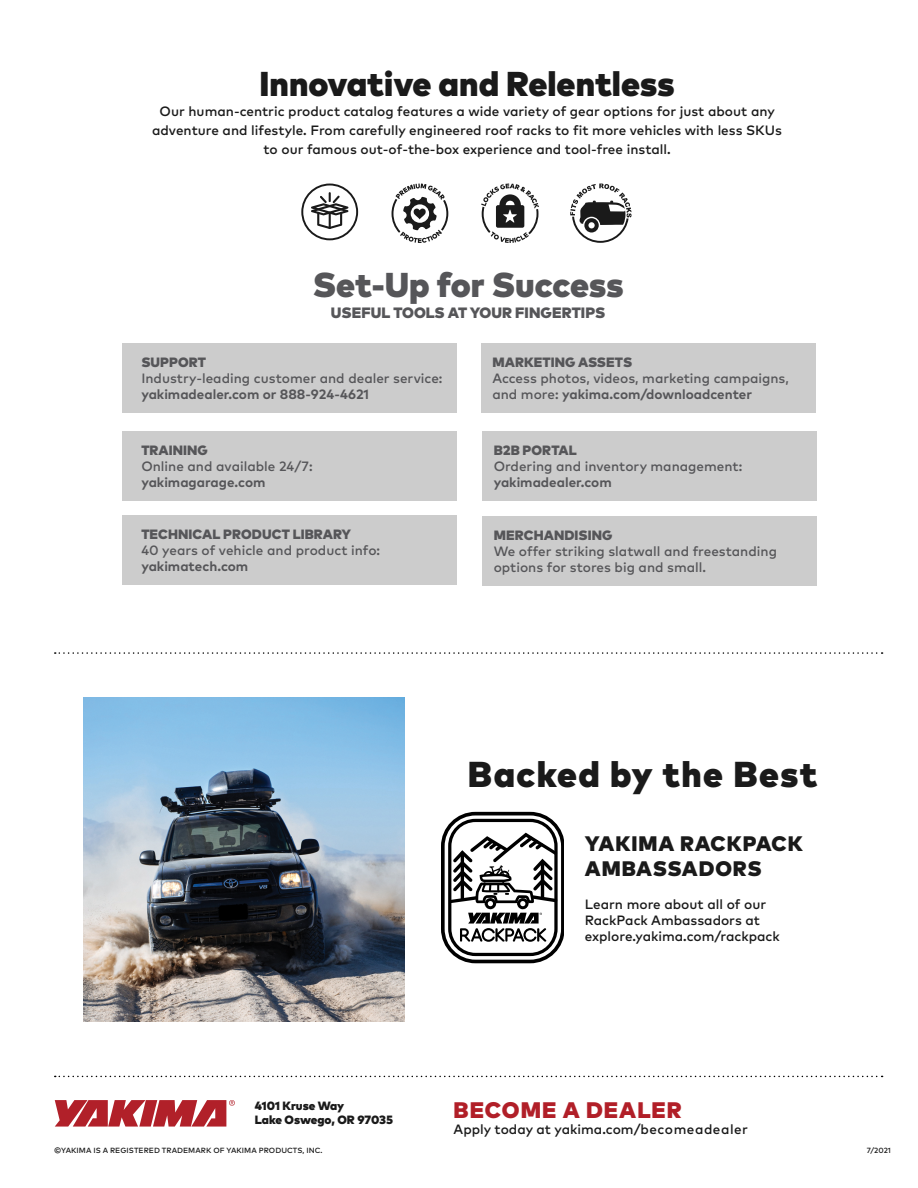
<style>
.page{position:relative;width:918px;height:1188px;background:#fff}
.page>*{position:absolute;margin:0;border:0;box-sizing:border-box;transform-origin:0 0}
.t1{font:900 36px "Mark OT";letter-spacing:.04em;color:#1a1a1a}
.t2{font:900 34.5px "Mark OT";color:#1a1a1a}
.t3{font:900 34.5px "Mark OT";letter-spacing:-.005em;color:#565659}
.t4{font:900 22.5px "Mark OT";letter-spacing:.045em;color:#b11f28}
.t5{font:900 21px/25.2px "Mark OT";letter-spacing:.045em;color:#1a1a1a}
.t6{font:900 15px "Mark OT";letter-spacing:.005em;color:#565659}
.t7{font:500 13.5px/19.2px "Mark OT";color:#1a1a1a;text-align:center}
.t8{font:500 13.5px/16.2px "Mark OT";color:#565659}
.t9{font:700 13.5px "Mark OT";color:#565659}
.t10{font:900 13.5px "Mark OT";letter-spacing:.005em;color:#565659}
.t11{font:900 12px/14.4px "Mark OT";color:#1a1a1a}
.t12{font:500 7.5px "Mark OT";letter-spacing:.005em;color:#1a1a1a}
.s1{font-weight:700}
</style>
<div class="page">
<svg style="left:55px;top:1100px;width:180px;height:27px"></svg>
<svg style="left:55px;top:1076px;width:828px;height:1px"></svg>
<svg style="left:55px;top:652px;width:828px;height:2px"></svg>
<svg style="left:301px;top:184px;width:57px;height:56px"></svg>
<svg style="left:570px;top:184px;width:62px;height:59px"></svg>
<svg style="left:392px;top:184px;width:56px;height:59px"></svg>
<svg style="left:481px;top:184px;width:58px;height:59px"></svg>
<div style="left:122px;top:343px;width:335px;height:70px;background:#ccc"></div>
<div style="left:481px;top:343px;width:334px;height:70px;background:#ccc"></div>
<div style="left:122px;top:431px;width:335px;height:69px;background:#ccc"></div>
<div style="left:482px;top:431px;width:335px;height:69px;background:#ccc"></div>
<div style="left:482px;top:516px;width:335px;height:69px;background:#ccc"></div>
<div style="left:122px;top:515px;width:335px;height:69px;background:#ccc"></div>
<img style="left:83px;top:698px;width:322px;height:324px">
<svg style="left:442px;top:811px;width:122px;height:153px"></svg>
<div style="left:442px;top:812px;width:122px;height:151px;border:4px solid #000;border-radius:33px"></div>
<div style="left:448px;top:819px;width:110px;height:137px;border:3px solid #000;border-radius:26px"></div>
<svg style="left:448px;top:833px;width:109px;height:109px"></svg>
<h2 class="t2" style="left:260px;top:61px;width:417px">Innovative and Relentless</h2>
<p class="t7" style="left:152px;top:101px;width:631px">Our human-centric product catalog features a wide variety of gear options for just about any adventure and lifestyle. From carefully engineered roof racks to fit more vehicles with less SKUs to our famous out-of-the-box experience and tool-free install.</p>
<h2 class="t3" style="left:313px;top:262px;width:312px">Set-Up for Success</h2>
<p class="t6" style="left:331px;top:303px;width:276px">USEFUL TOOLS AT YOUR FINGERTIPS</p>
<p class="t10" style="left:141px;top:353px;width:66px">SUPPORT</p>
<p class="t8" style="left:141px;top:370px;width:303px">Industry-leading customer and dealer service:</p>
<p class="t9" style="left:141px;top:386px;width:229px">yakimadealer.com or 888-924-4621</p>
<p class="t10" style="left:141px;top:441px;width:68px">TRAINING</p>
<p class="t8" style="left:141px;top:458px;width:173px">Online and available 24/7:</p>
<p class="t9" style="left:141px;top:474px;width:126px">yakimagarage.com</p>
<p class="t10" style="left:141px;top:525px;width:211px">TECHNICAL PRODUCT LIBRARY</p>
<p class="t8" style="left:141px;top:542px;width:240px">40 years of vehicle and product info:</p>
<p class="t9" style="left:141px;top:558px;width:108px">yakimatech.com</p>
<p class="t10" style="left:492px;top:353px;width:141px">MARKETING ASSETS</p>
<p class="t8" style="left:492px;top:370px;width:298px">Access photos, videos, marketing campaigns, and more: <span class="s1">yakima.com/downloadcenter</span></p>
<p class="t10" style="left:494px;top:441px;width:84px">B2B PORTAL</p>
<p class="t8" style="left:494px;top:458px;width:250px">Ordering and inventory management:</p>
<p class="t9" style="left:494px;top:474px;width:120px">yakimadealer.com</p>
<p class="t10" style="left:494px;top:526px;width:120px">MERCHANDISING</p>
<p class="t8" style="left:494px;top:543px;width:285px">We offer striking slatwall and freestanding options for stores big and small.</p>
<h1 class="t1" style="left:468px;top:750px;width:351px">Backed by the Best</h1>
<h3 class="t5" style="left:585px;top:831px;width:219px">YAKIMA RACKPACK<br>AMBASSADORS</h3>
<p class="t7" style="left:585px;top:896px;width:197px;line-height:16.2px;text-align:left">Learn more about all of our<br>RackPack Ambassadors at explore.yakima.com/rackpack</p>
<p class="t11" style="left:255px;top:1098px;width:140px">4101 Kruse Way<br>Lake Oswego, OR 97035</p>
<h3 class="t4" style="left:454px;top:1095px;width:230px">BECOME A DEALER</h3>
<p class="t7" style="left:454px;top:1119px;width:296px">Apply today at yakima.com/becomeadealer</p>
<p class="t12" style="left:54px;top:1146px;width:270px">©YAKIMA IS A REGISTERED TRADEMARK OF YAKIMA PRODUCTS, INC.</p>
<p class="t12" style="left:867px;top:1146px;width:26px">7/2021</p>
</div>
